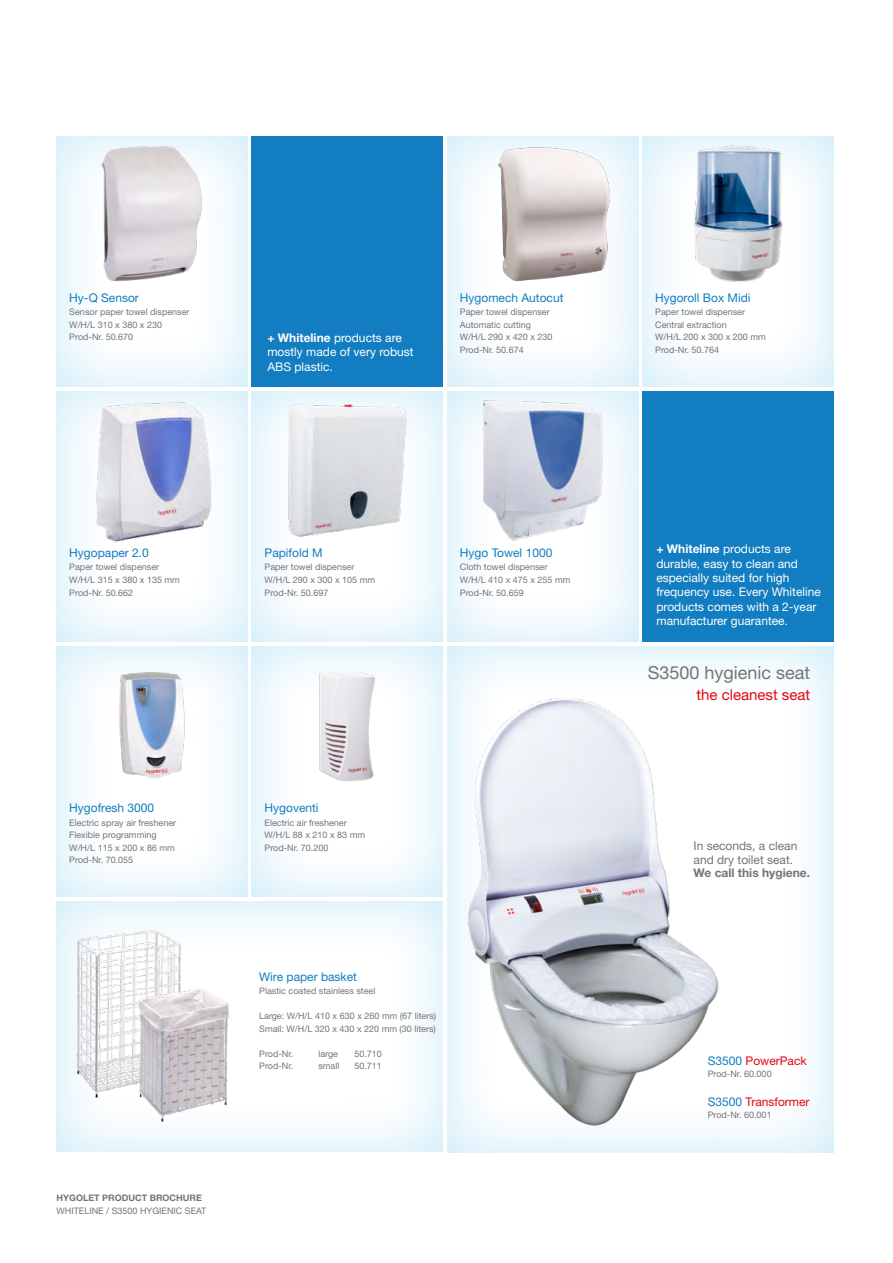
<style>
.page{position:relative;width:893px;height:1263px;background:#fff}
.page>*{position:absolute;margin:0;border:0;box-sizing:border-box;transform-origin:0 0}
.t1{font:18px "Helvetica Neue LT Std";color:#757474}
.t2{font:15px "Helvetica Neue LT Std";color:#e30613}
.t3{font:12px/14.4px "Helvetica Neue LT Std";color:#fff}
.t4{font:12px "Helvetica Neue LT Std";color:#127dc0}
.t5{font:12px/13.5px "Helvetica Neue LT Std";color:#757474}
.t6{font:12px "Helvetica Neue LT Std";color:#e30613}
.t7{font:700 12px "Helvetica Neue LT Std";color:#757474}
.t8{font:9px/12.5px "Helvetica Neue LT Std";color:#757474}
.t9{font:700 9px "Helvetica Neue LT Std";color:#757474}
.s1{font-weight:700}
.s2{color:#127dc0}
</style>
<div class="page">
<div style="left:252px;top:136px;width:191px;height:251px;background:#127dc0"></div>
<div style="left:630px;top:125px;width:217px;height:262px;background:#009fe3;opacity:.2"></div>
<div style="left:238px;top:635px;width:219px;height:263px;background:#009fe3;opacity:.2"></div>
<div style="left:44px;top:125px;width:217px;height:262px;background:#009fe3;opacity:.2"></div>
<div style="left:434px;top:125px;width:219px;height:262px;background:#009fe3;opacity:.2"></div>
<div style="left:434px;top:635px;width:414px;height:518px;background:#009fe3;opacity:.2"></div>
<div style="left:44px;top:635px;width:217px;height:263px;background:#009fe3;opacity:.2"></div>
<div style="left:44px;top:380px;width:217px;height:262px;background:#009fe3;opacity:.2"></div>
<div style="left:434px;top:380px;width:219px;height:262px;background:#009fe3;opacity:.2"></div>
<div style="left:44px;top:890px;width:412px;height:263px;background:#009fe3;opacity:.2"></div>
<div style="left:238px;top:380px;width:219px;height:262px;background:#009fe3;opacity:.2"></div>
<div style="left:630px;top:380px;width:217px;height:262px;background:#009fe3;opacity:.35"></div>
<img style="left:685px;top:136px;width:105px;height:154px">
<img style="left:57px;top:136px;width:188px;height:153px">
<img style="left:455px;top:125px;width:176px;height:233px">
<img style="left:92px;top:665px;width:120px;height:120px">
<img style="left:75px;top:393px;width:154px;height:154px">
<img style="left:468px;top:395px;width:149px;height:149px">
<img style="left:71px;top:927px;width:164px;height:200px">
<img style="left:267px;top:391px;width:161px;height:154px">
<img style="left:283px;top:646px;width:128px;height:158px">
<div style="left:642px;top:391px;width:191px;height:251px;background:#127dc0"></div>
<img style="left:450px;top:688px;width:291px;height:464px">
<h3 class="t4" style="left:69px;top:291px;width:71px">Hy-Q Sensor</h3>
<p class="t8" style="left:69px;top:306px;width:122px">Sensor paper towel dispenser<br>W/H/L 310 x 380 x 230<br>Prod-Nr. 50.670</p>
<h3 class="t4" style="left:69px;top:546px;width:81px">Hygopaper 2.0</h3>
<p class="t8" style="left:69px;top:561px;width:112px">Paper towel dispenser<br>W/H/L 315 x 380 x 135 mm<br>Prod-Nr. 50.662</p>
<h3 class="t3" style="left:267px;top:330px;width:148px"><span class="s1">+ Whiteline</span> products are mostly made of very robust<br>ABS plastic.</h3>
<h3 class="t4" style="left:460px;top:291px;width:105px">Hygomech Autocut</h3>
<p class="t8" style="left:460px;top:306px;width:94px">Paper towel dispenser<br>Automatic cutting<br>W/H/L 290 x 420 x 230<br>Prod-Nr. 50.674</p>
<h3 class="t4" style="left:265px;top:546px;width:60px">Papifold M</h3>
<p class="t8" style="left:265px;top:561px;width:112px">Paper towel dispenser<br>W/H/L 290 x 300 x 105 mm<br>Prod-Nr. 50.697</p>
<h3 class="t4" style="left:460px;top:546px;width:94px">Hygo Towel 1000</h3>
<p class="t8" style="left:460px;top:561px;width:112px">Cloth towel dispenser<br>W/H/L 410 x 475 x 255 mm<br>Prod-Nr. 50.659</p>
<h3 class="t4" style="left:69px;top:801px;width:86px">Hygofresh 3000</h3>
<p class="t8" style="left:69px;top:816px;width:108px">Electric spray air freshener<br>Flexible programming<br>W/H/L 115 x 200 x 86 mm<br>Prod-Nr. 70.055</p>
<p class="t9" style="left:57px;top:1192px;width:147px">HYGOLET PRODUCT BROCHURE</p>
<p class="t8" style="left:57px;top:1204px;width:151px">WHITELINE / S3500 HYGIENIC SEAT</p>
<h3 class="t4" style="left:265px;top:801px;width:55px">Hygoventi</h3>
<p class="t8" style="left:265px;top:816px;width:102px">Electric air freshener<br>W/H/L 88 x 210 x 83 mm<br>Prod-Nr. 70.200</p>
<h3 class="t4" style="left:259px;top:969px;width:99px">Wire paper basket</h3>
<p class="t8" style="left:259px;top:984px;width:118px">Plastic coated stainless steel</p>
<p class="t8" style="left:259px;top:1009px;width:178px">Large: W/H/L 410 x 630 x 260 mm (67 liters)<br>Small: W/H/L 320 x 430 x 220 mm (30 liters)</p>
<p class="t8" style="left:259px;top:1047px;width:35px">Prod-Nr.</p>
<p class="t8" style="left:318px;top:1047px;width:21px">large</p>
<p class="t8" style="left:354px;top:1047px;width:29px">50.710</p>
<p class="t8" style="left:259px;top:1059px;width:35px">Prod-Nr.</p>
<p class="t8" style="left:318px;top:1059px;width:23px">small</p>
<p class="t8" style="left:354px;top:1059px;width:29px">50.711</p>
<h3 class="t4" style="left:655px;top:291px;width:97px">Hygoroll Box Midi</h3>
<p class="t8" style="left:655px;top:306px;width:112px">Paper towel dispenser<br>Central extraction<br>W/H/L 200 x 300 x 200 mm<br>Prod-Nr. 50.764</p>
<h3 class="t3" style="left:656px;top:542px;width:166px"><span class="s1">+ Whiteline</span> products are durable, easy to clean and especially suited for high frequency use. Every Whiteline products comes with a 2-year manufacturer guarantee.</h3>
<h1 class="t1" style="left:648px;top:662px;width:164px">S3500 hygienic seat</h1>
<h2 class="t2" style="left:696px;top:685px;width:115px">the cleanest seat</h2>
<h3 class="t5" style="left:694px;top:839px;width:105px">In seconds, a clean and dry toilet seat.</h3>
<h3 class="t7" style="left:694px;top:865px;width:118px">We call this hygiene.</h3>
<h3 class="t6" style="left:708px;top:1053px;width:100px"><span class="s2">S3500</span> PowerPack</h3>
<p class="t8" style="left:708px;top:1067px;width:65px">Prod-Nr. 60.000</p>
<h3 class="t6" style="left:708px;top:1094px;width:103px"><span class="s2">S3500</span> Transformer</h3>
<p class="t8" style="left:708px;top:1108px;width:65px">Prod-Nr. 60.001</p>
</div>
